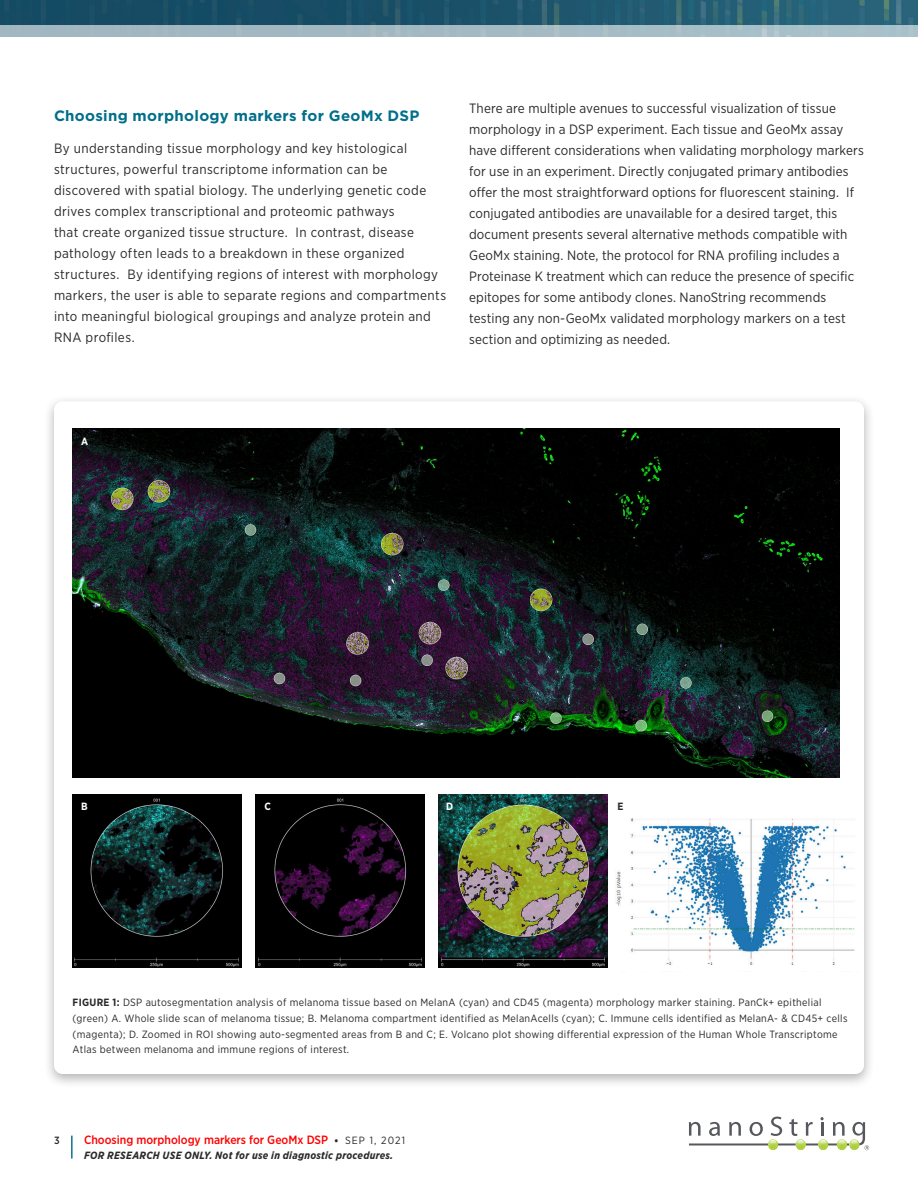
<style>
.page{position:relative;width:918px;height:1188px;background:#fff}
.page>*{position:absolute;margin:0;border:0;box-sizing:border-box;transform-origin:0 0}
.t1{font:700 15px "Gotham";letter-spacing:.02em;color:#006f8a}
.t2{font:13.5px/21px "Gotham Narrow";letter-spacing:.015em;color:#2b292a}
.t3{font:500 12px "Gotham Narrow";color:#f00}
.t4{font:10.5px/15.8px "Gotham Narrow";letter-spacing:.03em;color:#2b292a}
.t5{font:italic 700 10.5px "Gotham Narrow";letter-spacing:.025em;color:#2b292a}
.t6{font:700 10.5px "Gotham Narrow";color:#fff}
.t7{font:500 10.5px "Gotham Narrow";color:#2b292a}
.t8{font:700 10.5px "Gotham Narrow";color:#2b292a}
.s1{font-weight:700}
.s2{font-weight:400;color:#2b292a}
.s3{font-weight:400;font-size:10.5px;color:#2b292a}
</style>
<div class="page">
<svg style="left:689px;top:1117px;width:180px;height:33px"></svg>
<img style="left:0;top:0;width:918px;height:25px">
<div style="left:0;top:25px;width:918px;height:12px;background:#a4b9c3"></div>
<hr style="left:71px;top:1136px;width:2px;height:23px;background:#12738e">
<div style="left:43px;top:395px;width:832px;height:694px;background:#2b292a;opacity:.35"></div>
<div style="left:54px;top:401px;width:810px;height:673px;background:#fff;border-radius:9px"></div>
<img style="left:73px;top:428px;width:766px;height:349px">
<img style="left:73px;top:794px;width:168px;height:173px">
<img style="left:256px;top:794px;width:168px;height:173px">
<img style="left:439px;top:794px;width:168px;height:174px">
<img style="left:615px;top:818px;width:240px;height:154px">
<p class="t1" style="left:54px;top:109px;width:367px">Choosing morphology markers for GeoMx DSP</p>
<p class="t2" style="left:54px;top:138px;width:394px">By understanding tissue morphology and key histological structures, powerful transcriptome information can be discovered with spatial biology. The underlying genetic code drives complex transcriptional and proteomic pathways<br>that create organized tissue structure. In contrast, disease pathology often leads to a breakdown in these organized structures. By identifying regions of interest with morphology markers, the user is able to separate regions and compartments into meaningful biological groupings and analyze protein and RNA profiles.</p>
<p class="t2" style="left:469px;top:98px;width:396px">There are multiple avenues to successful visualization of tissue morphology in a DSP experiment. Each tissue and GeoMx assay have different considerations when validating morphology markers for use in an experiment. Directly conjugated primary antibodies offer the most straightforward options for fluorescent staining. If conjugated antibodies are unavailable for a desired target, this document presents several alternative methods compatible with GeoMx staining. Note, the protocol for RNA profiling includes a Proteinase K treatment which can reduce the presence of specific epitopes for some antibody clones. NanoString recommends testing any non-GeoMx validated morphology markers on a test section and optimizing as needed.</p>
<p class="t6" style="left:81px;top:437px;width:9px">A</p>
<p class="t6" style="left:81px;top:802px;width:8px">B</p>
<p class="t6" style="left:264px;top:802px;width:8px">C</p>
<p class="t6" style="left:446px;top:802px;width:9px">D</p>
<p class="t8" style="left:618px;top:802px;width:7px">E</p>
<p class="t4" style="left:73px;top:995px;width:776px"><span class="s1">FIGURE 1:</span> DSP autosegmentation analysis of melanoma tissue based on MelanA (cyan) and CD45 (magenta) morphology marker staining. PanCk+ epithelial (green) A. Whole slide scan of melanoma tissue; B. Melanoma compartment identified as MelanAcells (cyan); C. Immune cells identified as MelanA- &amp; CD45+ cells (magenta); D. Zoomed in ROI showing auto-segmented areas from B and C; E. Volcano plot showing differential expression of the Human Whole Transcriptome Atlas between melanoma and immune regions of interest.</p>
<p class="t7" style="left:54px;top:1135px;width:7px">3</p>
<p class="t3" style="left:84px;top:1134px;width:323px">Choosing morphology markers for GeoMx DSP <span class="s2">•</span> <span class="s3">SEP 1, 2021</span></p>
<p class="t5" style="left:84px;top:1150px;width:311px">FOR RESEARCH USE ONLY. Not for use in diagnostic procedures.</p>
</div>
